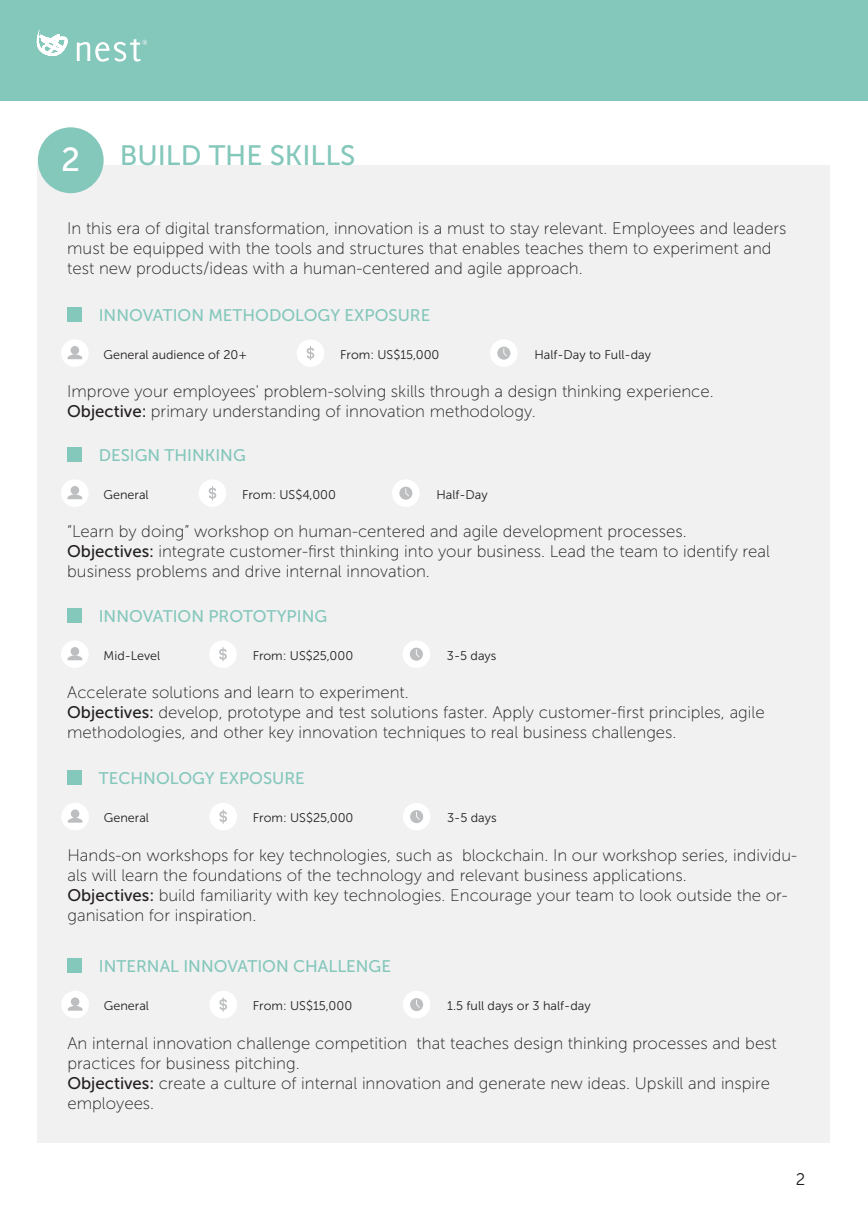
<style>
.page{position:relative;width:868px;height:1228px;background:#fff}
.page>*{position:absolute;margin:0;border:0;box-sizing:border-box;transform-origin:0 0}
.t1{font:28px "Museo Sans 500";color:#84c7bb}
.t2{font:16.8px/20.2px "Museo Sans 100";color:#231f20}
.t3{font:16.8px "Museo Sans 500";color:#84c7bb}
.t4{font:16.8px "Museo Sans 300";color:#231f20}
.t5{font:12.6px "Museo Sans 300";color:#231f20}
.s1{font-size:33.25px;color:#fff}
.s2{font-family:"Museo Sans 500"}
</style>
<div class="page">
<div style="left:0;top:0;width:868px;height:100px;background:#84c7bb"></div>
<svg style="left:37px;top:29px;width:31px;height:27px"></svg>
<svg style="left:77px;top:39px;width:70px;height:23px"></svg>
<div style="left:38px;top:165px;width:792px;height:977px;background:#f1f1f2"></div>
<div style="left:38px;top:127px;width:66px;height:66px;background:#84c7bb;border-radius:50%"></div>
<div style="left:67px;top:307px;width:15px;height:15px;background:#84c7bb"></div>
<div style="left:61px;top:339px;width:28px;height:28px;background:#fff;border-radius:50%"></div>
<svg style="left:68px;top:354px;width:14px;height:5px"></svg>
<div style="left:71px;top:346px;width:8px;height:9px;background:#bcbec0;border-radius:50%"></div>
<div style="left:297px;top:339px;width:27px;height:28px;background:#fff;border-radius:50%"></div>
<svg style="left:307px;top:346px;width:7px;height:14px"></svg>
<div style="left:490px;top:339px;width:28px;height:28px;background:#fff;border-radius:50%"></div>
<svg style="left:497px;top:347px;width:13px;height:13px"></svg>
<div style="left:67px;top:447px;width:15px;height:15px;background:#84c7bb"></div>
<div style="left:61px;top:479px;width:28px;height:28px;background:#fff;border-radius:50%"></div>
<svg style="left:68px;top:494px;width:14px;height:5px"></svg>
<div style="left:71px;top:486px;width:8px;height:9px;background:#bcbec0;border-radius:50%"></div>
<div style="left:199px;top:479px;width:27px;height:28px;background:#fff;border-radius:50%"></div>
<svg style="left:209px;top:486px;width:7px;height:14px"></svg>
<div style="left:392px;top:479px;width:28px;height:28px;background:#fff;border-radius:50%"></div>
<svg style="left:399px;top:487px;width:13px;height:13px"></svg>
<div style="left:67px;top:608px;width:15px;height:15px;background:#84c7bb"></div>
<div style="left:61px;top:640px;width:28px;height:28px;background:#fff;border-radius:50%"></div>
<svg style="left:68px;top:655px;width:14px;height:5px"></svg>
<div style="left:71px;top:647px;width:8px;height:9px;background:#bcbec0;border-radius:50%"></div>
<div style="left:209px;top:640px;width:28px;height:28px;background:#fff;border-radius:50%"></div>
<svg style="left:219px;top:647px;width:8px;height:14px"></svg>
<div style="left:403px;top:640px;width:27px;height:28px;background:#fff;border-radius:50%"></div>
<svg style="left:410px;top:648px;width:13px;height:13px"></svg>
<div style="left:67px;top:770px;width:15px;height:15px;background:#84c7bb"></div>
<div style="left:61px;top:803px;width:28px;height:27px;background:#fff;border-radius:50%"></div>
<svg style="left:68px;top:817px;width:14px;height:6px"></svg>
<div style="left:71px;top:809px;width:8px;height:9px;background:#bcbec0;border-radius:50%"></div>
<div style="left:209px;top:803px;width:28px;height:27px;background:#fff;border-radius:50%"></div>
<svg style="left:219px;top:809px;width:8px;height:15px"></svg>
<div style="left:403px;top:803px;width:27px;height:27px;background:#fff;border-radius:50%"></div>
<svg style="left:410px;top:810px;width:13px;height:13px"></svg>
<div style="left:67px;top:958px;width:15px;height:15px;background:#84c7bb"></div>
<div style="left:61px;top:991px;width:28px;height:27px;background:#fff;border-radius:50%"></div>
<svg style="left:68px;top:1005px;width:14px;height:5px"></svg>
<div style="left:71px;top:997px;width:8px;height:9px;background:#bcbec0;border-radius:50%"></div>
<div style="left:209px;top:991px;width:28px;height:27px;background:#fff;border-radius:50%"></div>
<svg style="left:219px;top:997px;width:8px;height:15px"></svg>
<div style="left:403px;top:991px;width:27px;height:27px;background:#fff;border-radius:50%"></div>
<svg style="left:410px;top:998px;width:13px;height:13px"></svg>
<h1 class="t1" style="left:61px;top:140px;width:296px"><span class="s1">2</span> BUILD THE SKILLS</h1>
<p class="t2" style="left:67px;top:218px;width:721px">In this era of digital transformation, innovation is a must to stay relevant. Employees and leaders must be equipped with the tools and structures that enables teaches them to experiment and test new products/ideas with a human-centered and agile approach.</p>
<p class="t3" style="left:99px;top:305px;width:333px">INNOVATION METHODOLOGY EXPOSURE</p>
<p class="t5" style="left:104px;top:348px;width:145px">General audience of 20+</p>
<p class="t5" style="left:340px;top:348px;width:101px">From: US$15,000</p>
<p class="t5" style="left:534px;top:347px;width:118px">Half-Day to Full-day</p>
<p class="t2" style="left:67px;top:381px;width:648px">Improve your employees' problem-solving skills through a design thinking experience.<br><span class="s2">Objective:</span> primary understanding of innovation methodology.</p>
<p class="t3" style="left:99px;top:445px;width:149px">DESIGN THINKING</p>
<p class="t5" style="left:104px;top:488px;width:47px">General</p>
<p class="t5" style="left:242px;top:488px;width:95px">From: US$4,000</p>
<p class="t5" style="left:436px;top:487px;width:53px">Half-Day</p>
<p class="t2" style="left:67px;top:521px;width:704px">“Learn by doing” workshop on human-centered and agile development processes.<br><span class="s2">Objectives:</span> integrate customer-first thinking into your business. Lead the team to identify real business problems and drive internal innovation.</p>
<p class="t3" style="left:99px;top:606px;width:230px">INNOVATION PROTOTYPING</p>
<p class="t5" style="left:104px;top:649px;width:58px">Mid-Level</p>
<p class="t5" style="left:253px;top:649px;width:102px">From: US$25,000</p>
<p class="t5" style="left:447px;top:648px;width:51px">3-5 days</p>
<p class="t2" style="left:67px;top:682px;width:699px">Accelerate solutions and learn to experiment.<br><span class="s2">Objectives:</span> develop, prototype and test solutions faster. Apply customer-first principles, agile methodologies, and other key innovation techniques to real business challenges.</p>
<p class="t3" style="left:99px;top:769px;width:207px">TECHNOLOGY EXPOSURE</p>
<p class="t5" style="left:104px;top:811px;width:47px">General</p>
<p class="t5" style="left:253px;top:811px;width:102px">From: US$25,000</p>
<p class="t5" style="left:447px;top:811px;width:51px">3-5 days</p>
<p class="t2" style="left:67px;top:845px;width:731px">Hands-on workshops for key technologies, such as blockchain. In our workshop series, individu&shy;als will learn the foundations of the technology and relevant business applications.<br><span class="s2">Objectives:</span> build familiarity with key technologies. Encourage your team to look outside the or&shy;ganisation for inspiration.</p>
<p class="t3" style="left:99px;top:957px;width:294px">INTERNAL INNOVATION CHALLENGE</p>
<p class="t5" style="left:104px;top:999px;width:47px">General</p>
<p class="t5" style="left:253px;top:999px;width:101px">From: US$15,000</p>
<p class="t5" style="left:447px;top:999px;width:145px">1.5 full days or 3 half-day</p>
<p class="t2" style="left:67px;top:1033px;width:711px">An internal innovation challenge competition that teaches design thinking processes and best practices for business pitching.<br><span class="s2">Objectives:</span> create a culture of internal innovation and generate new ideas. Upskill and inspire employees.</p>
<p class="t4" style="left:796px;top:1170px;width:11px">2</p>
</div>
